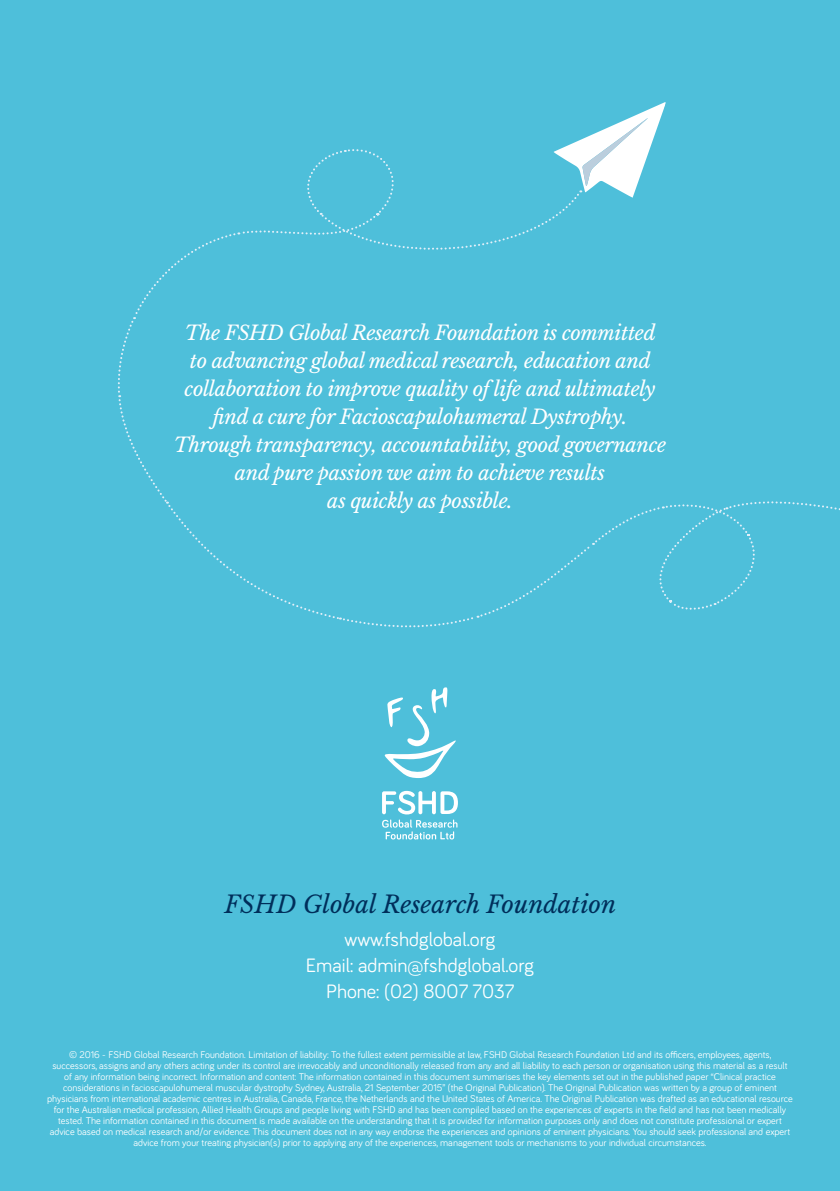
<style>
.page{position:relative;width:840px;height:1191px;background:#fff}
.page>*{position:absolute;margin:0;border:0;box-sizing:border-box;transform-origin:0 0}
.t1{font:italic 24px "Libre Baskerville";color:#002e5a}
.t2{font:italic 20px/28px "Libre Baskerville";letter-spacing:-.02em;color:#fff;text-align:center}
.t3{font:20px/26px "Bariol";color:#fff;text-align:center}
.t4{font:10px/11px "Bariol";color:#fff;text-align:center}
</style>
<div class="page">
<div style="left:0;top:0;width:839px;height:1191px;background:#4ebfda"></div>
<svg style="left:117px;top:102px;width:723px;height:527px"></svg>
<svg style="left:384px;top:687px;width:72px;height:91px"></svg>
<svg style="left:382px;top:791px;width:75px;height:48px"></svg>
<p class="t2" style="left:174px;top:318px;width:493px">The FSHD Global Research Foundation is committed to advancing global medical research, education and collaboration to improve quality of life and ultimately find a cure for Facioscapulohumeral Dystrophy.<br>Through transparency, accountability, good governance and pure passion we aim to achieve results<br>as quickly as possible.</p>
<h1 class="t1" style="left:224px;top:890px;width:393px">FSHD Global Research Foundation</h1>
<h2 class="t3" style="left:306px;top:925px;width:229px">www.fshdglobal.org<br>Email: admin@fshdglobal.org<br>Phone: (02) 8007 7037</h2>
<p class="t4" style="left:47px;top:1048px;width:746px">© 2016 - FSHD Global Research Foundation. Limitation of liability: To the fullest extent permissible at law, FSHD Global Research Foundation Ltd and its officers, employees, agents, successors, assigns and any others acting under its control are irrevocably and unconditionally released from any and all liability to each person or organisation using this material as a result<br>of any information being incorrect. Information and content: The information contained in this document summarises the key elements set out in the published paper “Clinical practice considerations in facioscapulohumeral muscular dystrophy Sydney, Australia, 21 September 2015” (the Original Publication). The Original Publication was written by a group of eminent physicians from international academic centres in Australia, Canada, France, the Netherlands and the United States of America. The Original Publication was drafted as an educational resource for the Australian medical profession, Allied Health Groups and people living with FSHD and has been compiled based on the experiences of experts in the field and has not been medically tested. The information contained in this document is made available on the understanding that it is provided for information purposes only and does not constitute professional or expert advice based on medical research and/or evidence. This document does not in any way endorse the experiences and opinions of eminent physicians. You should seek professional and expert advice from your treating physician(s) prior to applying any of the experiences, management tools or mechanisms to your individual circumstances.</p>
</div>
